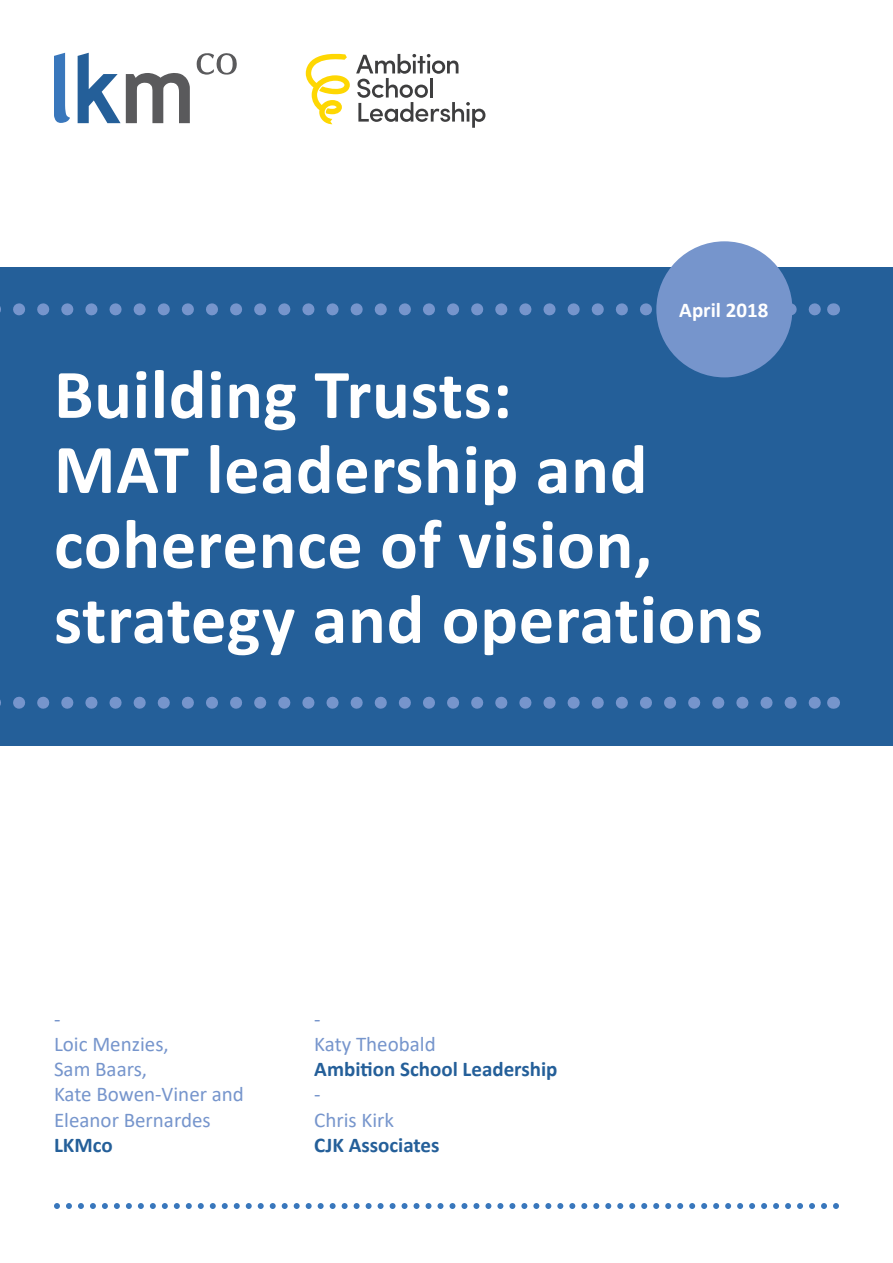
<style>
.page{position:relative;width:893px;height:1263px;background:#fff}
.page>*{position:absolute;margin:0;border:0;box-sizing:border-box;transform-origin:0 0}
.t1{font:700 70.35px/75px "Calibri";letter-spacing:.01em;color:#fff}
.t2{font:21px/25.2px "Calibri";color:#7695cc}
.t3{font:700 21px "Calibri";color:#245f99}
.t4{font:700 21px "Calibri";color:#fff}
</style>
<div class="page">
<div style="left:0;top:267px;width:893px;height:478px;background:#245f99"></div>
<svg style="left:306px;top:53px;width:44px;height:71px"></svg>
<svg style="left:356px;top:54px;width:129px;height:74px"></svg>
<svg style="left:0;top:303px;width:821px;height:12px"></svg>
<svg style="left:833px;top:303px;width:1px;height:12px"></svg>
<svg style="left:0;top:697px;width:821px;height:12px"></svg>
<svg style="left:833px;top:697px;width:1px;height:12px"></svg>
<div style="left:656px;top:241px;width:136px;height:136px;background:#7695cc;border-radius:50%"></div>
<svg style="left:54px;top:53px;width:16px;height:70px"></svg>
<svg style="left:197px;top:53px;width:40px;height:22px"></svg>
<svg style="left:78px;top:53px;width:112px;height:70px"></svg>
<svg style="left:54px;top:1203px;width:6px;height:6px"></svg>
<svg style="left:342px;top:1203px;width:6px;height:6px"></svg>
<svg style="left:198px;top:1203px;width:6px;height:6px"></svg>
<svg style="left:485px;top:1203px;width:6px;height:6px"></svg>
<svg style="left:653px;top:1203px;width:6px;height:6px"></svg>
<svg style="left:126px;top:1203px;width:6px;height:6px"></svg>
<svg style="left:414px;top:1203px;width:5px;height:6px"></svg>
<svg style="left:270px;top:1203px;width:6px;height:6px"></svg>
<svg style="left:557px;top:1203px;width:6px;height:6px"></svg>
<svg style="left:725px;top:1203px;width:6px;height:6px"></svg>
<svg style="left:90px;top:1203px;width:6px;height:6px"></svg>
<svg style="left:378px;top:1203px;width:6px;height:6px"></svg>
<svg style="left:234px;top:1203px;width:6px;height:6px"></svg>
<svg style="left:521px;top:1203px;width:6px;height:6px"></svg>
<svg style="left:689px;top:1203px;width:6px;height:6px"></svg>
<svg style="left:162px;top:1203px;width:6px;height:6px"></svg>
<svg style="left:449px;top:1203px;width:6px;height:6px"></svg>
<svg style="left:306px;top:1203px;width:6px;height:6px"></svg>
<svg style="left:593px;top:1203px;width:6px;height:6px"></svg>
<svg style="left:761px;top:1203px;width:6px;height:6px"></svg>
<svg style="left:797px;top:1203px;width:6px;height:6px"></svg>
<svg style="left:78px;top:1203px;width:6px;height:6px"></svg>
<svg style="left:366px;top:1203px;width:6px;height:6px"></svg>
<svg style="left:222px;top:1203px;width:6px;height:6px"></svg>
<svg style="left:509px;top:1203px;width:6px;height:6px"></svg>
<svg style="left:677px;top:1203px;width:6px;height:6px"></svg>
<svg style="left:150px;top:1203px;width:6px;height:6px"></svg>
<svg style="left:437px;top:1203px;width:6px;height:6px"></svg>
<svg style="left:294px;top:1203px;width:6px;height:6px"></svg>
<svg style="left:581px;top:1203px;width:6px;height:6px"></svg>
<svg style="left:749px;top:1203px;width:6px;height:6px"></svg>
<svg style="left:114px;top:1203px;width:6px;height:6px"></svg>
<svg style="left:402px;top:1203px;width:5px;height:6px"></svg>
<svg style="left:258px;top:1203px;width:6px;height:6px"></svg>
<svg style="left:545px;top:1203px;width:6px;height:6px"></svg>
<svg style="left:713px;top:1203px;width:6px;height:6px"></svg>
<svg style="left:186px;top:1203px;width:6px;height:6px"></svg>
<svg style="left:473px;top:1203px;width:6px;height:6px"></svg>
<svg style="left:641px;top:1203px;width:6px;height:6px"></svg>
<svg style="left:330px;top:1203px;width:6px;height:6px"></svg>
<svg style="left:617px;top:1203px;width:6px;height:6px"></svg>
<svg style="left:785px;top:1203px;width:6px;height:6px"></svg>
<svg style="left:821px;top:1203px;width:6px;height:6px"></svg>
<svg style="left:66px;top:1203px;width:6px;height:6px"></svg>
<svg style="left:354px;top:1203px;width:6px;height:6px"></svg>
<svg style="left:210px;top:1203px;width:6px;height:6px"></svg>
<svg style="left:497px;top:1203px;width:6px;height:6px"></svg>
<svg style="left:665px;top:1203px;width:6px;height:6px"></svg>
<svg style="left:138px;top:1203px;width:6px;height:6px"></svg>
<svg style="left:426px;top:1203px;width:5px;height:6px"></svg>
<svg style="left:282px;top:1203px;width:6px;height:6px"></svg>
<svg style="left:569px;top:1203px;width:6px;height:6px"></svg>
<svg style="left:737px;top:1203px;width:6px;height:6px"></svg>
<svg style="left:102px;top:1203px;width:6px;height:6px"></svg>
<svg style="left:390px;top:1203px;width:6px;height:6px"></svg>
<svg style="left:246px;top:1203px;width:6px;height:6px"></svg>
<svg style="left:533px;top:1203px;width:6px;height:6px"></svg>
<svg style="left:701px;top:1203px;width:6px;height:6px"></svg>
<svg style="left:174px;top:1203px;width:6px;height:6px"></svg>
<svg style="left:461px;top:1203px;width:6px;height:6px"></svg>
<svg style="left:629px;top:1203px;width:6px;height:6px"></svg>
<svg style="left:318px;top:1203px;width:6px;height:6px"></svg>
<svg style="left:605px;top:1203px;width:6px;height:6px"></svg>
<svg style="left:773px;top:1203px;width:6px;height:6px"></svg>
<svg style="left:809px;top:1203px;width:6px;height:6px"></svg>
<svg style="left:833px;top:1203px;width:6px;height:6px"></svg>
<p class="t4" style="left:679px;top:295px;width:91px">April 2018</p>
<h1 class="t1" style="left:54px;top:356px;width:710px">Building Trusts:<br>MAT leadership and coherence of vision, strategy and operations</h1>
<p class="t2" style="left:54px;top:1005px;width:191px">-<br>Loic Menzies,<br>Sam Baars,<br>Kate Bowen-Viner and<br>Eleanor Bernardes</p>
<p class="t3" style="left:54px;top:1130px;width:60px">LKMco</p>
<p class="t2" style="left:314px;top:1005px;width:123px">-<br>Katy Theobald</p>
<p class="t3" style="left:314px;top:1054px;width:245px">Ambition School Leadership</p>
<p class="t2" style="left:314px;top:1081px;width:81px">-<br>Chris Kirk</p>
<p class="t3" style="left:314px;top:1130px;width:127px">CJK Associates</p>
</div>
